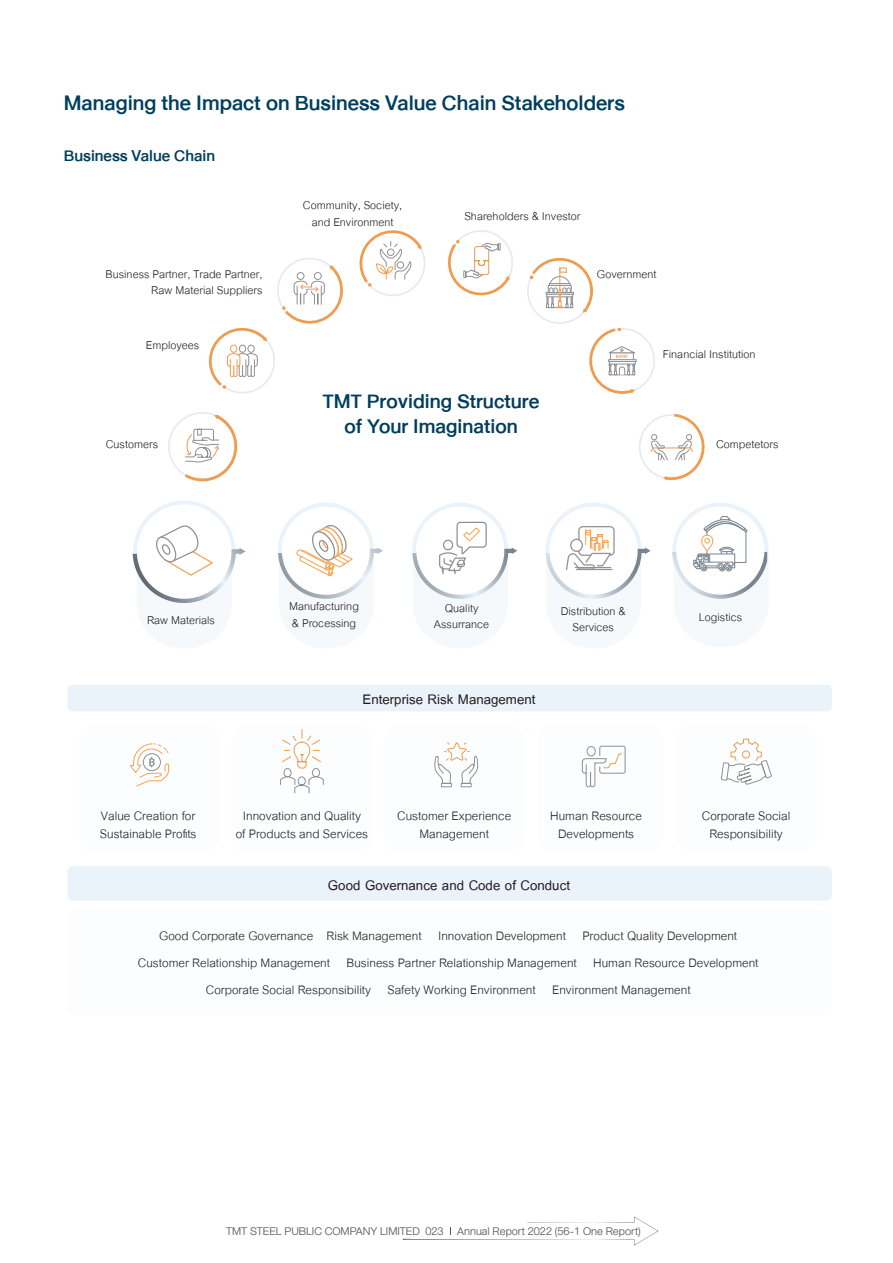
<style>
.page{position:relative;width:893px;height:1263px;background:#fff}
.page>*{position:absolute;margin:0;border:0;box-sizing:border-box;transform-origin:0 0}
.t1{font:500 30px "DB Heavent";color:#003e5e}
.t2{font:500 28.5px/25.5px "DB Heavent";color:#003e5e;text-align:center}
.t3{font:500 22.5px "DB Heavent";color:#003e5e}
.t4{font:700 20.25px "Cordia New";color:#211e20}
.t5{font:18px/18px "Cordia New";color:#211e20;text-align:center}
.t6{font:16.5px/16.5px "Cordia New";color:#211e20;text-align:center}
.t7{font:300 16.05px "DB Heaventt";color:#515a62}
</style>
<div class="page">
<svg style="left:403px;top:1217px;width:255px;height:28px"></svg>
<div style="left:68px;top:909px;width:764px;height:106px;background:#fbfdfe;border-radius:8px"></div>
<div style="left:68px;top:685px;width:764px;height:26px;background:#eaf2fa;border-radius:4px"></div>
<div style="left:68px;top:866px;width:764px;height:35px;background:#eaf2fa;border-radius:5px"></div>
<div style="left:79px;top:724px;width:141px;height:128px;background:#fbfdfe;border-radius:17px"></div>
<svg style="left:130px;top:743px;width:39px;height:44px"></svg>
<div style="left:232px;top:725px;width:140px;height:128px;background:#fbfdfe;border-radius:17px"></div>
<svg style="left:280px;top:729px;width:44px;height:65px"></svg>
<div style="left:384px;top:725px;width:141px;height:128px;background:#fbfdfe;border-radius:17px"></div>
<svg style="left:434px;top:742px;width:45px;height:42px"></svg>
<div style="left:441px;top:783px;width:11px;height:4px;border:1px solid #8f9092"></div>
<div style="left:461px;top:783px;width:10px;height:4px;border:1px solid #8f9092"></div>
<div style="left:676px;top:724px;width:141px;height:128px;background:#fbfdfe;border-radius:17px"></div>
<svg style="left:721px;top:738px;width:51px;height:47px"></svg>
<div style="left:538px;top:724px;width:125px;height:128px;background:#fbfdfe;border-radius:16px"></div>
<svg style="left:582px;top:745px;width:44px;height:43px"></svg>
<div style="left:137px;top:505px;width:95px;height:143px;background:#f6f9fc;border-radius:45px"></div>
<div style="left:279px;top:505px;width:95px;height:143px;background:#f6f9fc;border-radius:45px"></div>
<div style="left:413px;top:505px;width:95px;height:143px;background:#f6f9fc;border-radius:45px"></div>
<div style="left:546px;top:505px;width:95px;height:143px;background:#f6f9fc;border-radius:45px"></div>
<div style="left:674px;top:503px;width:95px;height:144px;background:#f6f9fc;border-radius:45px"></div>
<svg style="left:133px;top:501px;width:113px;height:102px"></svg>
<svg style="left:545px;top:503px;width:106px;height:96px"></svg>
<svg style="left:527px;top:257px;width:128px;height:137px"></svg>
<svg style="left:639px;top:413px;width:66px;height:68px"></svg>
<svg style="left:359px;top:230px;width:66px;height:66px"></svg>
<svg style="left:168px;top:412px;width:70px;height:70px"></svg>
<svg style="left:208px;top:258px;width:135px;height:136px"></svg>
<svg style="left:448px;top:230px;width:65px;height:66px"></svg>
<svg style="left:412px;top:503px;width:105px;height:96px"></svg>
<hr style="left:575px;top:567px;width:36px;height:1px;background:#8f9092">
<svg style="left:672px;top:503px;width:96px;height:96px"></svg>
<svg style="left:278px;top:503px;width:105px;height:96px"></svg>
<h1 class="t1" style="left:64px;top:86px;width:563px">Managing the Impact on Business Value Chain Stakeholders</h1>
<p class="t3" style="left:64px;top:143px;width:153px">Business Value Chain</p>
<p class="t6" style="left:106px;top:265px;width:158px;text-align:right">Business Partner, Trade Partner,<br>Raw Material Suppliers</p>
<p class="t6" style="left:146px;top:336px;width:55px">Employees</p>
<p class="t6" style="left:303px;top:197px;width:101px">Community, Society, and Environment</p>
<p class="t6" style="left:464px;top:208px;width:118px">Shareholders &amp; Investor</p>
<p class="t6" style="left:597px;top:265px;width:61px">Government</p>
<h2 class="t2" style="left:323px;top:388px;width:218px">TMT Providing Structure of Your Imagination</h2>
<p class="t6" style="left:663px;top:346px;width:94px">Financial Institution</p>
<p class="t6" style="left:106px;top:435px;width:54px">Customers</p>
<p class="t6" style="left:716px;top:435px;width:64px">Competetors</p>
<p class="t6" style="left:289px;top:598px;width:71px">Manufacturing</p>
<p class="t6" style="left:147px;top:611px;width:69px">Raw Materials</p>
<p class="t6" style="left:292px;top:614px;width:66px">&amp; Processing</p>
<p class="t6" style="left:434px;top:599px;width:57px">Quality<br>Assurrance</p>
<p class="t6" style="left:561px;top:602px;width:66px">Distribution &amp;<br>Services</p>
<p class="t6" style="left:699px;top:608px;width:45px">Logistics</p>
<p class="t4" style="left:363px;top:687px;width:174px">Enterprise Risk Management</p>
<p class="t5" style="left:100px;top:807px;width:98px;text-align:left">Value Creation for<br>Sustainable Profits</p>
<p class="t5" style="left:236px;top:807px;width:134px">Innovation and Quality<br>of Products and Services</p>
<p class="t5" style="left:397px;top:807px;width:116px">Customer Experience<br>Management</p>
<p class="t5" style="left:550px;top:807px;width:93px">Human Resource<br>Developments</p>
<p class="t5" style="left:702px;top:807px;width:90px">Corporate Social<br>Responsibility</p>
<p class="t4" style="left:328px;top:873px;width:244px">Good Governance and Code of Conduct</p>
<p class="t5" style="left:138px;top:921px;width:622px;line-height:27px">Good Corporate Governance Risk Management Innovation Development Product Quality Development<br>Customer Relationship Management Business Partner Relationship Management Human Resource Development<br>Corporate Social Responsibility Safety Working Environment Environment Management</p>
<p class="t7" style="left:226px;top:1222px;width:416px">TMT STEEL PUBLIC COMPANY LIMITED 023 Annual Report 2022 (56-1 One Report)</p>
</div>
